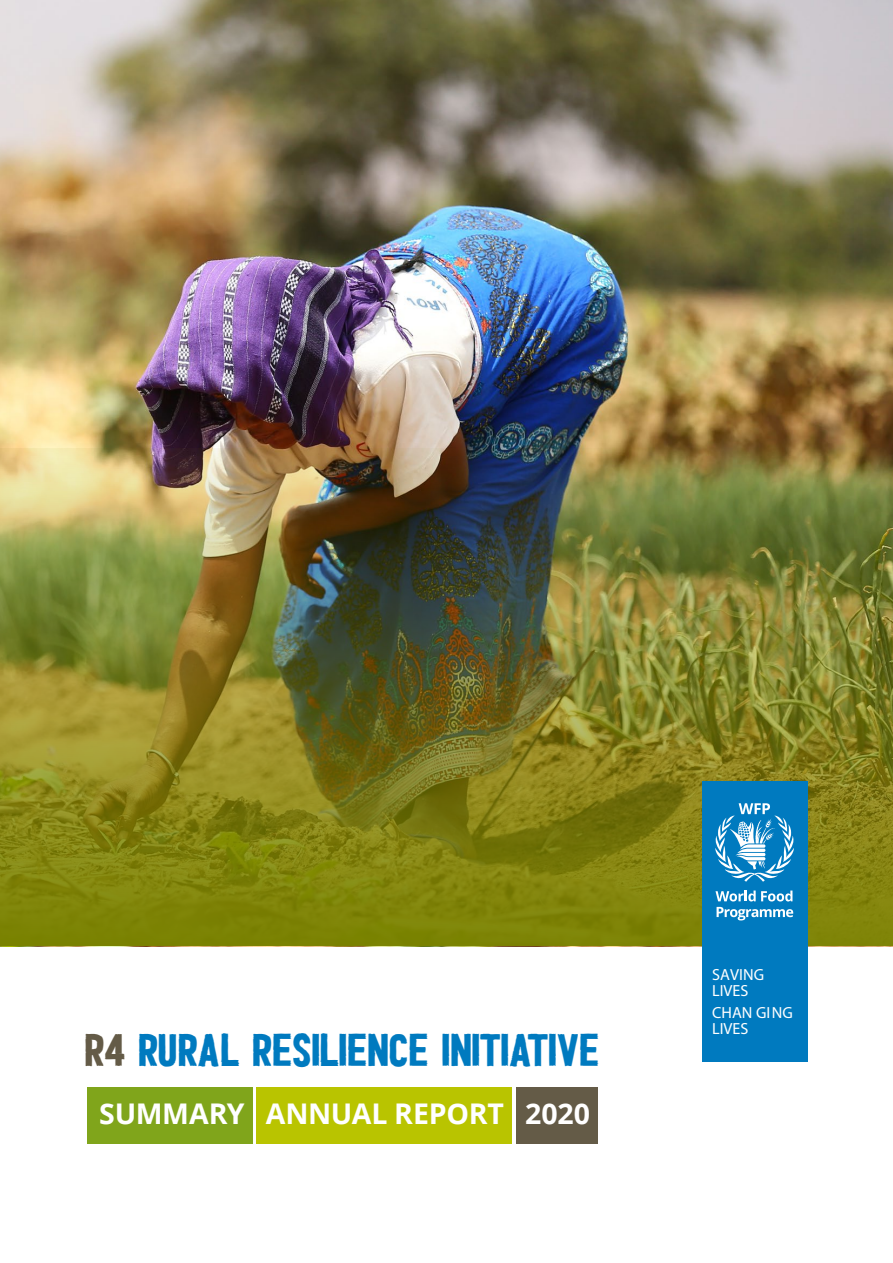
<style>
.page{position:relative;width:893px;height:1263px;background:#fff}
.page>*{position:absolute;margin:0;border:0;box-sizing:border-box;transform-origin:0 0}
.t1{font:45px "HALDEN PAINTED SOLID";letter-spacing:.015em;color:#007abf}
.t2{font:700 28.5px "Open Sans";letter-spacing:-.01em;color:#fff}
.t3{font:16.2px/16.4px "Myriad Pro";color:#fff}
.s1{color:#645b47}
</style>
<div class="page">
<div style="left:516px;top:1087px;width:81px;height:57px;background:#645b47"></div>
<img style="left:0;top:0;width:893px;height:449px">
<img style="left:0;top:449px;width:893px;height:497px">
<div style="left:87px;top:1087px;width:165px;height:57px;background:#80a51b"></div>
<div style="left:257px;top:1087px;width:255px;height:57px;background:#b9c400"></div>
<div style="left:702px;top:781px;width:106px;height:281px;background:#007abf"></div>
<svg style="left:717px;top:907px;width:76px;height:13px"></svg>
<svg style="left:715px;top:890px;width:77px;height:11px"></svg>
<svg style="left:715px;top:803px;width:79px;height:79px"></svg>
<svg style="left:774px;top:816px;width:9px;height:8px"></svg>
<p class="t1" style="left:85px;top:1020px;width:515px"><span class="s1">R4</span> RURAL RESILIENCE INITIATIVE</p>
<p class="t2" style="left:99px;top:1094px;width:492px">SUMMARY ANNUAL REPORT 2020</p>
<p class="t3" style="left:712px;top:966px;width:53px">SAVING<br>LIVES</p>
<p class="t3" style="left:712px;top:1004px;width:82px">CHAN GING<br>LIVES</p>
</div>
